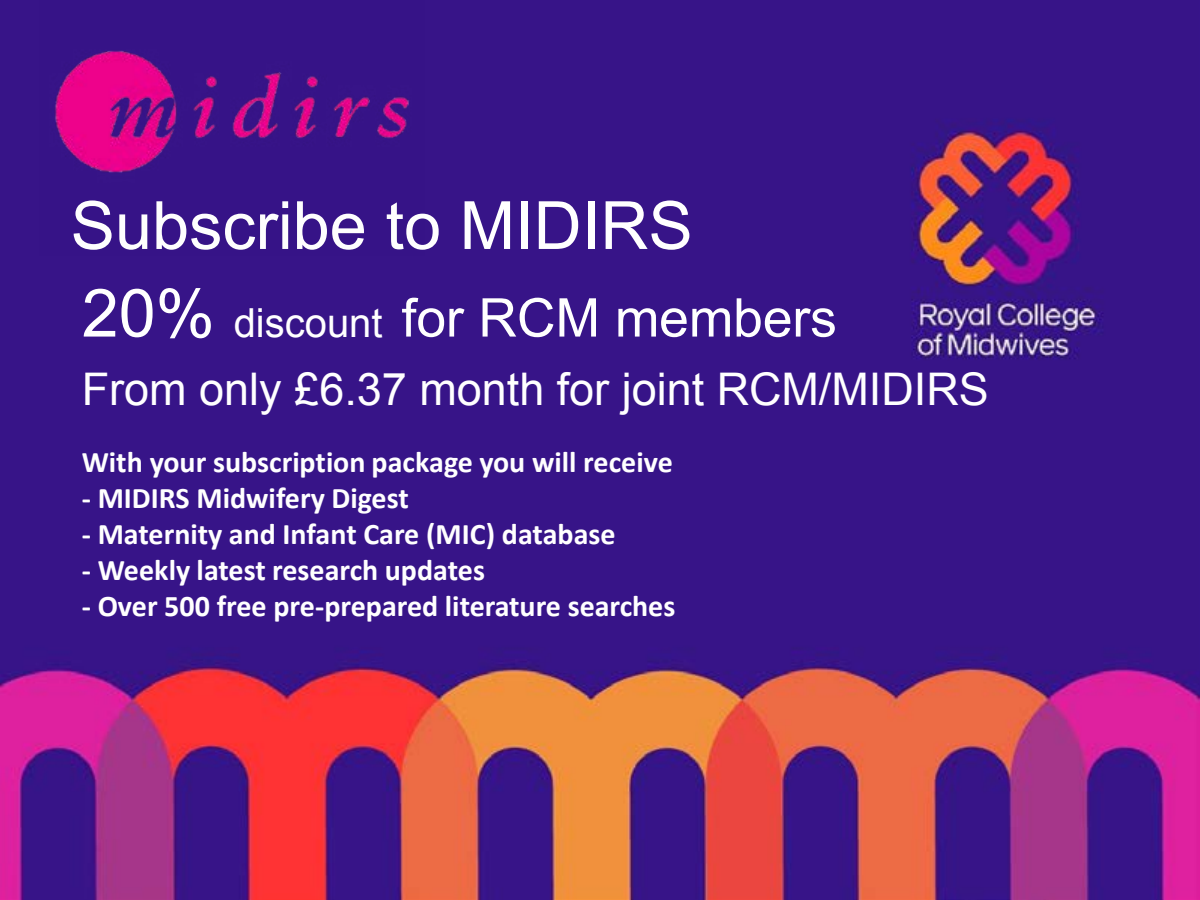
<style>
.page{position:relative;width:1200px;height:900px;background:#fff}
.page>*{position:absolute;margin:0;border:0;box-sizing:border-box;transform-origin:0 0}
.t1{font:66.6px "Arial";color:#fff}
.t2{font:53.4px "Arial";color:#fff}
.t3{font:45px "Arial";color:#fff}
.t4{font:700 30px "Calibri";color:#fff}
.s1{font-size:66.6px}
.s2{font-size:40.05px}
</style>
<div class="page">
<img style="left:0;top:0;width:1200px;height:900px">
<img style="left:39px;top:0;width:385px;height:255px">
<h1 class="t1" style="left:71px;top:182px;width:624px">Subscribe to MIDIRS</h1>
<h2 class="t2" style="left:82px;top:283px;width:757px"><span class="s1">20%</span> <span class="s2">discount</span> for RCM members</h2>
<h3 class="t3" style="left:82px;top:360px;width:909px">From only £6.37 month for joint RCM/MIDIRS</h3>
<p class="t4" style="left:82px;top:441px;width:593px">With your subscription package you will receive</p>
<p class="t4" style="left:82px;top:477px;width:329px">- MIDIRS Midwifery Digest</p>
<p class="t4" style="left:82px;top:513px;width:535px">- Maternity and Infant Care (MIC) database</p>
<p class="t4" style="left:82px;top:549px;width:405px">- Weekly latest research updates</p>
<p class="t4" style="left:82px;top:585px;width:595px">- Over 500 free pre-prepared literature searches</p>
</div>
